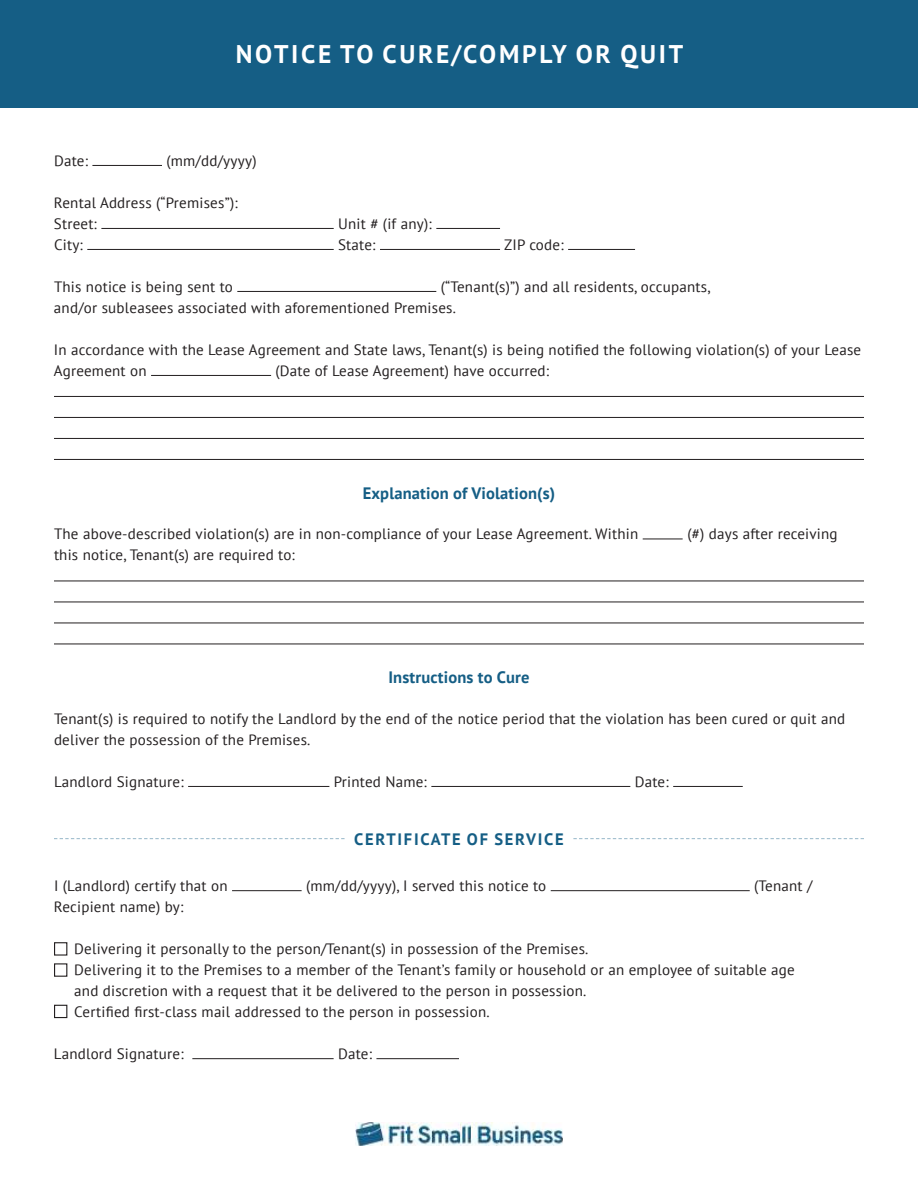
<style>
.page{position:relative;width:918px;height:1188px;background:#fff}
.page>*{position:absolute;margin:0;border:0;box-sizing:border-box;transform-origin:0 0}
.t1{font:700 25.5px "PT Sans";letter-spacing:.105em;color:#fff}
.t2{font:700 16.5px "PT Sans";letter-spacing:.01em;color:#155e85}
.t3{font:700 16.5px "PT Sans";letter-spacing:.105em;color:#155e85}
.t4{font:15px/21px "PT Sans";letter-spacing:.015em;color:#231f20}
</style>
<div class="page">
<div style="left:0;top:0;width:918px;height:108px;background:#155e85"></div>
<img style="left:356px;top:1122px;width:206px;height:24px">
<hr style="left:92px;top:165px;width:70px;height:1px;background:#231f20">
<hr style="left:101px;top:228px;width:233px;height:1px;background:#231f20">
<hr style="left:436px;top:228px;width:64px;height:1px;background:#231f20">
<hr style="left:87px;top:249px;width:247px;height:1px;background:#231f20">
<hr style="left:380px;top:249px;width:120px;height:1px;background:#231f20">
<hr style="left:568px;top:249px;width:67px;height:1px;background:#231f20">
<hr style="left:237px;top:291px;width:199px;height:1px;background:#231f20">
<hr style="left:151px;top:375px;width:120px;height:1px;background:#231f20">
<hr style="left:54px;top:396px;width:810px;height:1px;background:#231f20">
<hr style="left:54px;top:417px;width:810px;height:1px;background:#231f20">
<hr style="left:54px;top:438px;width:810px;height:1px;background:#231f20">
<hr style="left:54px;top:459px;width:810px;height:1px;background:#231f20">
<hr style="left:643px;top:539px;width:40px;height:1px;background:#231f20">
<hr style="left:54px;top:581px;width:810px;height:1px;background:#231f20">
<hr style="left:54px;top:602px;width:810px;height:1px;background:#231f20">
<hr style="left:54px;top:623px;width:810px;height:1px;background:#231f20">
<hr style="left:54px;top:644px;width:810px;height:1px;background:#231f20">
<hr style="left:188px;top:786px;width:141px;height:1px;background:#231f20">
<hr style="left:431px;top:786px;width:199px;height:1px;background:#231f20">
<hr style="left:673px;top:786px;width:70px;height:1px;background:#231f20">
<hr style="left:232px;top:890px;width:70px;height:1px;background:#231f20">
<hr style="left:551px;top:890px;width:199px;height:1px;background:#231f20">
<hr style="left:192px;top:1058px;width:142px;height:1px;background:#231f20">
<hr style="left:376px;top:1058px;width:83px;height:1px;background:#231f20">
<div style="left:54px;top:942px;width:13px;height:14px;border:1px solid #231f20"></div>
<div style="left:54px;top:963px;width:13px;height:14px;border:1px solid #231f20"></div>
<div style="left:54px;top:1005px;width:13px;height:13px;border:1px solid #231f20"></div>
<svg style="left:54px;top:838px;width:291px;height:1px"></svg>
<svg style="left:573px;top:838px;width:291px;height:1px"></svg>
<h1 class="t1" style="left:236px;top:45px;width:449px">NOTICE TO CURE/COMPLY OR QUIT</h1>
<p class="t4" style="left:54px;top:151px;width:35px">Date:</p>
<p class="t4" style="left:166px;top:151px;width:92px">(mm/dd/yyyy)</p>
<p class="t4" style="left:54px;top:193px;width:185px">Rental Address (“Premises”):<br>Street:</p>
<p class="t4" style="left:338px;top:214px;width:95px">Unit # (if any):</p>
<p class="t4" style="left:54px;top:235px;width:30px">City:</p>
<p class="t4" style="left:338px;top:235px;width:39px">State:</p>
<p class="t4" style="left:504px;top:235px;width:61px">ZIP code:</p>
<p class="t4" style="left:54px;top:277px;width:180px">This notice is being sent to</p>
<p class="t4" style="left:54px;top:277px;width:658px;text-indent:387px">(“Tenant(s)”) and all residents, occupants, and/or subleasees associated with aforementioned Premises.</p>
<p class="t4" style="left:54px;top:339px;width:809px">In accordance with the Lease Agreement and State laws, Tenant(s) is being notified the following violation(s) of your Lease<br>Agreement on</p>
<p class="t4" style="left:276px;top:360px;width:275px">(Date of Lease Agreement) have occurred:</p>
<p class="t2" style="left:363px;top:487px;width:194px">Explanation of Violation(s)</p>
<p class="t4" style="left:54px;top:523px;width:586px">The above-described violation(s) are in non-compliance of your Lease Agreement. Within</p>
<p class="t4" style="left:687px;top:523px;width:152px">(#) days after receiving</p>
<p class="t4" style="left:54px;top:546px;width:242px">this notice, Tenant(s) are required to:</p>
<p class="t2" style="left:388px;top:672px;width:143px">Instructions to Cure</p>
<p class="t4" style="left:54px;top:708px;width:793px">Tenant(s) is required to notify the Landlord by the end of the notice period that the violation has been cured or quit and deliver the possession of the Premises.</p>
<p class="t4" style="left:54px;top:772px;width:131px">Landlord Signature:</p>
<p class="t4" style="left:334px;top:772px;width:95px">Printed Name:</p>
<p class="t4" style="left:635px;top:772px;width:35px">Date:</p>
<p class="t3" style="left:354px;top:833px;width:211px">CERTIFICATE OF SERVICE</p>
<p class="t4" style="left:54px;top:876px;width:175px">I (Landlord) certify that on</p>
<p class="t4" style="left:306px;top:875px;width:242px">(mm/dd/yyyy), I served this notice to</p>
<p class="t4" style="left:754px;top:876px;width:60px">(Tenant /</p>
<p class="t4" style="left:54px;top:897px;width:131px">Recipient name) by:</p>
<p class="t4" style="left:74px;top:938px;width:722px">Delivering it personally to the person/Tenant(s) in possession of the Premises.<br>Delivering it to the Premises to a member of the Tenant’s family or household or an employee of suitable age and discretion with a request that it be delivered to the person in possession.<br>Certified first-class mail addressed to the person in possession.</p>
<p class="t4" style="left:54px;top:1044px;width:131px">Landlord Signature:</p>
<p class="t4" style="left:338px;top:1044px;width:35px">Date:</p>
</div>
